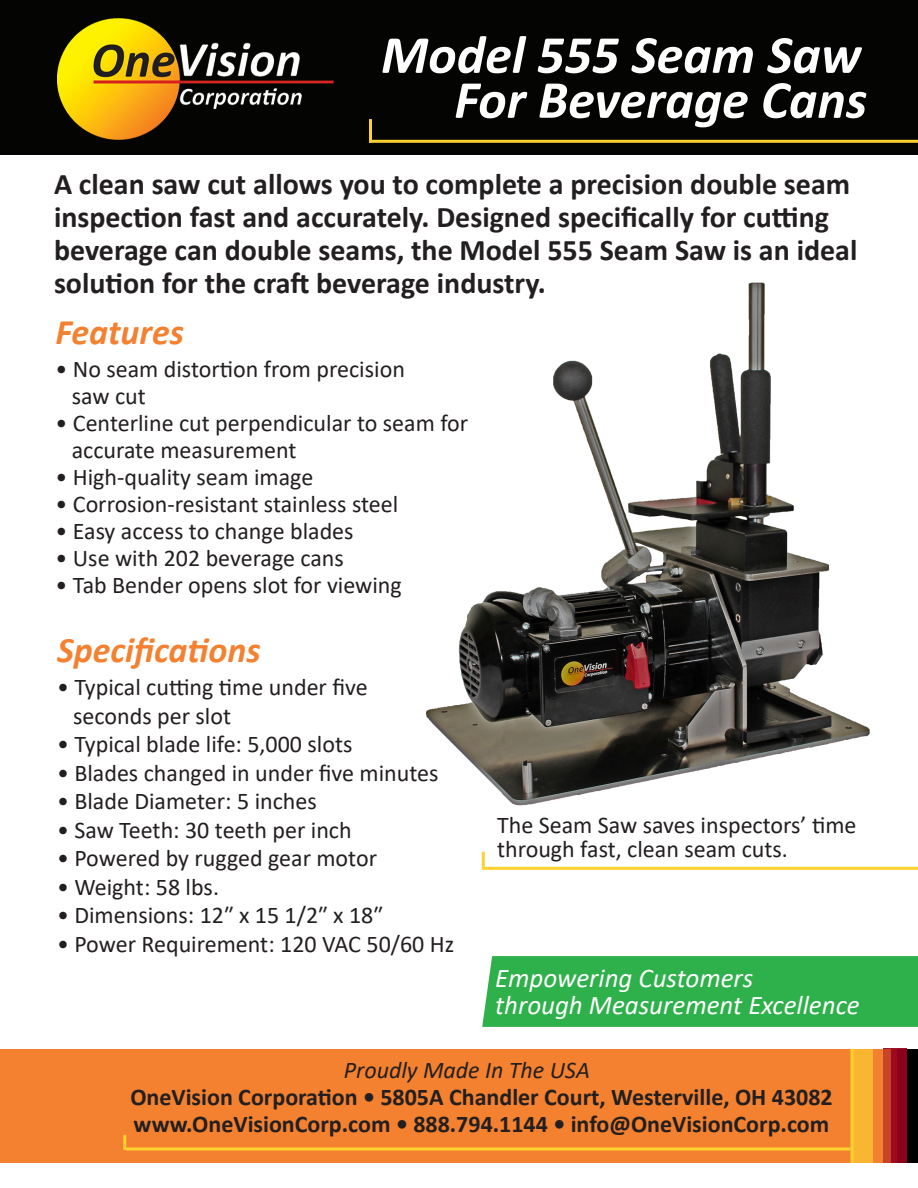
<style>
.page{position:relative;width:918px;height:1188px;background:#fff}
.page>*{position:absolute;margin:0;border:0;box-sizing:border-box;transform-origin:0 0}
.t1{font:italic 700 54px "Calibri";color:#fff}
.t2{font:italic 700 36px "Calibri";color:#f38130}
.t3{font:700 30px/33px "Calibri";color:#231f20}
.t4{font:italic 27px/27px "Calibri";color:#fff}
.t5{font:24px/24px "Calibri";color:#231f20}
.t6{font:700 24px/27px "Calibri";color:#231f20}
.t7{font:italic 24px "Calibri";color:#231f20}
</style>
<div class="page">
<div style="left:0;top:0;width:918px;height:154px;background:#040503"></div>
<div style="left:0;top:1049px;width:918px;height:113px;background:#f38130"></div>
<hr style="left:369px;top:140px;width:549px;height:3px;background:#fdd230">
<hr style="left:369px;top:119px;width:3px;height:24px;background:#fdd230">
<hr style="left:482px;top:867px;width:436px;height:3px;background:#fdd230">
<hr style="left:482px;top:852px;width:3px;height:15px;background:#fdd230">
<div style="left:897px;top:1049px;width:21px;height:114px;background:#000"></div>
<div style="left:884px;top:1049px;width:24px;height:114px;background:linear-gradient(to bottom,#92041c,#92041c)"></div>
<svg style="left:883px;top:1049px;width:8px;height:113px"></svg>
<div style="left:852px;top:1049px;width:21px;height:113px;background:#f9b630"></div>
<svg style="left:850px;top:1049px;width:4px;height:114px"></svg>
<hr style="left:126px;top:1148px;width:724px;height:2px;background:#fdd230">
<div style="left:482px;top:956px;width:436px;height:71px;background:#2eb04a"></div>
<hr style="left:123px;top:1135px;width:3px;height:15px;background:#fdd230">
<img style="left:426px;top:282px;width:444px;height:524px">
<img style="left:57px;top:18px;width:276px;height:122px">
<p class="t1" style="left:381px;top:17px;width:482px">Model 555 Seam Saw</p>
<p class="t1" style="left:454px;top:62px;width:414px">For Beverage Cans</p>
<p class="t3" style="left:54px;top:167px;width:798px">A clean saw cut allows you to complete a precision double seam</p>
<p class="t3" style="left:54px;top:200px;width:805px">inspection fast and accurately. Designed specifically for cutting beverage can double seams, the Model 555 Seam Saw is an ideal solution for the craft beverage industry.</p>
<p class="t2" style="left:56px;top:306px;width:130px">Features</p>
<p class="t5" style="left:56px;top:356px;width:351px">• No seam distortion from precision</p>
<p class="t5" style="left:72px;top:383px;width:76px">saw cut</p>
<p class="t5" style="left:56px;top:410px;width:414px">• Centerline cut perpendicular to seam for</p>
<p class="t5" style="left:72px;top:437px;width:226px">accurate measurement</p>
<p class="t5" style="left:56px;top:464px;width:259px">• High-quality seam image</p>
<p class="t5" style="left:56px;top:491px;width:344px">• Corrosion-resistant stainless steel</p>
<p class="t5" style="left:56px;top:518px;width:300px">• Easy access to change blades</p>
<p class="t5" style="left:56px;top:545px;width:290px">• Use with 202 beverage cans</p>
<p class="t5" style="left:56px;top:572px;width:348px">• Tab Bender opens slot for viewing</p>
<p class="t2" style="left:57px;top:624px;width:205px">Specifications</p>
<p class="t5" style="left:57px;top:675px;width:312px">• Typical cutting time under five</p>
<p class="t5" style="left:73px;top:703px;width:159px">seconds per slot</p>
<p class="t5" style="left:57px;top:732px;width:297px">• Typical blade life: 5,000 slots</p>
<p class="t5" style="left:57px;top:760px;width:383px">• Blades changed in under five minutes</p>
<p class="t5" style="left:57px;top:789px;width:261px">• Blade Diameter: 5 inches</p>
<p class="t5" style="left:57px;top:817px;width:296px">• Saw Teeth: 30 teeth per inch</p>
<p class="t5" style="left:57px;top:846px;width:322px">• Powered by rugged gear motor</p>
<p class="t5" style="left:57px;top:874px;width:164px">• Weight: 58 lbs.</p>
<p class="t5" style="left:57px;top:903px;width:328px">• Dimensions: 12″ x 15 1/2″ x 18″</p>
<p class="t5" style="left:57px;top:931px;width:399px">• Power Requirement: 120 VAC 50/60 Hz</p>
<p class="t5" style="left:497px;top:812px;width:361px">The Seam Saw saves inspectors’ time through fast, clean seam cuts.</p>
<p class="t4" style="left:495px;top:963px;width:366px">Empowering Customers<br>through Measurement Excellence</p>
<p class="t7" style="left:344px;top:1054px;width:248px">Proudly Made In The USA</p>
<p class="t6" style="left:130px;top:1083px;width:704px">OneVision Corporation • 5805A Chandler Court, Westerville, OH 43082 www.OneVisionCorp.com • 888.794.1144 • info@OneVisionCorp.com</p>
</div>
